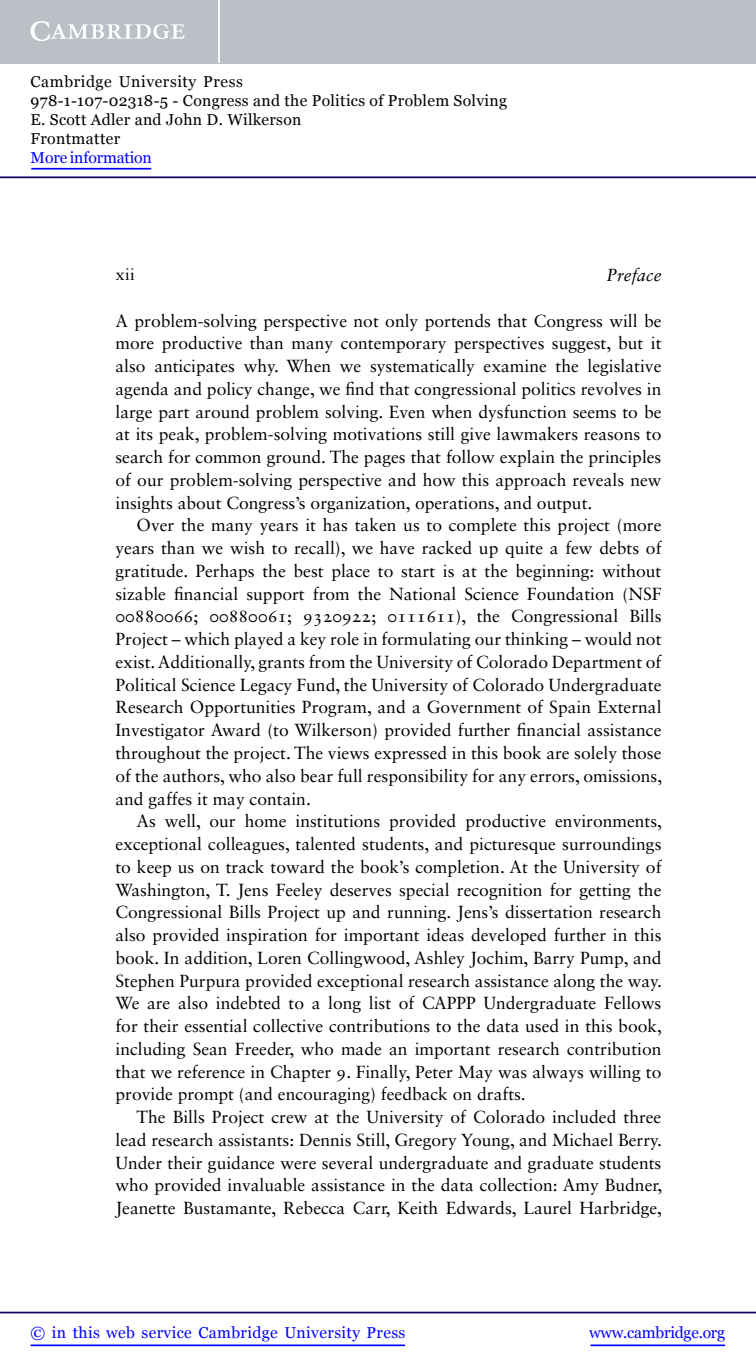
<style>
.page{position:relative;width:756px;height:1371px;background:#fff}
.page>*{position:absolute;margin:0;border:0;box-sizing:border-box;transform-origin:0 0}
.t1{font:17.5px "Sabon LT Std";color:#000}
.t2{font:italic 17.5px "Sabon LT Std";color:#000}
.t3{font:16.62px "Sabon LT Std";color:#000}
.t4{font:15.75px/18.9px "Georgia";letter-spacing:.02em;color:#000}
.t5{font:15.75px "Georgia";letter-spacing:.025em;color:#00f}
.t6{font:15.75px "Georgia";letter-spacing:-.015em;color:#00f}
.t7{font:15.75px "Georgia";letter-spacing:-.01em;color:#00f}
</style>
<div class="page">
<hr style="left:591px;top:1344px;width:134px;height:1px;background:#00f">
<hr style="left:0;top:1311px;width:756px;height:2px;background:#150666">
<hr style="left:31px;top:1344px;width:374px;height:1px;background:#00f">
<div style="left:0;top:0;width:756px;height:63px;background:#bac0c6"></div>
<svg style="left:31px;top:21px;width:154px;height:20px"></svg>
<hr style="left:218px;top:0;width:2px;height:63px;background:#fff">
<hr style="left:0;top:176px;width:756px;height:2px;background:#150666">
<hr style="left:31px;top:168px;width:120px;height:1px;background:#00f">
<p class="t4" style="left:31px;top:72px;width:478px">Cambridge University Press<br>978-1-107-02318-5 - Congress and the Politics of Problem Solving E. Scott Adler and John D. Wilkerson<br>Frontmatter</p>
<p class="t7" style="left:31px;top:148px;width:123px">More information</p>
<p class="t3" style="left:116px;top:265px;width:21px">xii</p>
<p class="t2" style="left:606px;top:265px;width:57px">Preface</p>
<p class="t1" style="left:116px;top:310px;width:548px">A problem-solving perspective not only portends that Congress will be</p>
<p class="t1" style="left:116px;top:333px;width:548px">more productive than many contemporary perspectives suggest, but it</p>
<p class="t1" style="left:116px;top:355px;width:547px">also anticipates why. When we systematically examine the legislative</p>
<p class="t1" style="left:116px;top:378px;width:548px">agenda and policy change, we find that congressional politics revolves in</p>
<p class="t1" style="left:116px;top:401px;width:547px">large part around problem solving. Even when dysfunction seems to be</p>
<p class="t1" style="left:116px;top:424px;width:547px">at its peak, problem-solving motivations still give lawmakers reasons to</p>
<p class="t1" style="left:116px;top:446px;width:547px">search for common ground. The pages that follow explain the principles</p>
<p class="t1" style="left:116px;top:469px;width:547px">of our problem-solving perspective and how this approach reveals new</p>
<p class="t1" style="left:116px;top:492px;width:478px">insights about Congress’s organization, operations, and output.</p>
<p class="t1" style="left:136px;top:515px;width:527px">Over the many years it has taken us to complete this project (more</p>
<p class="t1" style="left:116px;top:537px;width:548px">years than we wish to recall), we have racked up quite a few debts of</p>
<p class="t1" style="left:116px;top:560px;width:547px">gratitude. Perhaps the best place to start is at the beginning: without</p>
<p class="t1" style="left:116px;top:583px;width:548px">sizable financial support from the National Science Foundation (NSF</p>
<p class="t1" style="left:116px;top:606px;width:548px">00880066; 00880061; 9320922; 0111611), the Congressional Bills</p>
<p class="t1" style="left:116px;top:628px;width:547px">Project – which played a key role in formulating our thinking – would not</p>
<p class="t1" style="left:116px;top:651px;width:547px">exist. Additionally, grants from the University of Colorado Department of</p>
<p class="t1" style="left:116px;top:674px;width:547px">Political Science Legacy Fund, the University of Colorado Undergraduate</p>
<p class="t1" style="left:116px;top:697px;width:548px">Research Opportunities Program, and a Government of Spain External</p>
<p class="t1" style="left:116px;top:719px;width:547px">Investigator Award (to Wilkerson) provided further financial assistance</p>
<p class="t1" style="left:116px;top:742px;width:548px">throughout the project. The views expressed in this book are solely those</p>
<p class="t1" style="left:116px;top:765px;width:548px">of the authors, who also bear full responsibility for any errors, omissions,</p>
<p class="t1" style="left:116px;top:788px;width:197px">and gaffes it may contain.</p>
<p class="t1" style="left:136px;top:810px;width:527px">As well, our home institutions provided productive environments,</p>
<p class="t1" style="left:116px;top:833px;width:547px">exceptional colleagues, talented students, and picturesque surroundings</p>
<p class="t1" style="left:116px;top:856px;width:548px">to keep us on track toward the book’s completion. At the University of</p>
<p class="t1" style="left:116px;top:879px;width:547px">Washington, T. Jens Feeley deserves special recognition for getting the</p>
<p class="t1" style="left:116px;top:901px;width:547px">Congressional Bills Project up and running. Jens’s dissertation research</p>
<p class="t1" style="left:116px;top:924px;width:548px">also provided inspiration for important ideas developed further in this</p>
<p class="t1" style="left:116px;top:947px;width:547px">book. In addition, Loren Collingwood, Ashley Jochim, Barry Pump, and</p>
<p class="t1" style="left:116px;top:970px;width:548px">Stephen Purpura provided exceptional research assistance along the way.</p>
<p class="t1" style="left:116px;top:992px;width:547px">We are also indebted to a long list of CAPPP Undergraduate Fellows</p>
<p class="t1" style="left:116px;top:1015px;width:548px">for their essential collective contributions to the data used in this book,</p>
<p class="t1" style="left:116px;top:1038px;width:547px">including Sean Freeder, who made an important research contribution</p>
<p class="t1" style="left:116px;top:1061px;width:547px">that we reference in Chapter 9. Finally, Peter May was always willing to</p>
<p class="t1" style="left:116px;top:1083px;width:412px">provide prompt (and encouraging) feedback on drafts.</p>
<p class="t1" style="left:136px;top:1106px;width:526px">The Bills Project crew at the University of Colorado included three</p>
<p class="t1" style="left:116px;top:1129px;width:548px">lead research assistants: Dennis Still, Gregory Young, and Michael Berry.</p>
<p class="t1" style="left:116px;top:1152px;width:547px">Under their guidance were several undergraduate and graduate students</p>
<p class="t1" style="left:116px;top:1174px;width:548px">who provided invaluable assistance in the data collection: Amy Budner,</p>
<p class="t1" style="left:116px;top:1197px;width:548px">Jeanette Bustamante, Rebecca Carr, Keith Edwards, Laurel Harbridge,</p>
<p class="t5" style="left:31px;top:1323px;width:376px">© in this web service Cambridge University Press</p>
<p class="t6" style="left:589px;top:1323px;width:137px">www.cambridge.org</p>
</div>
